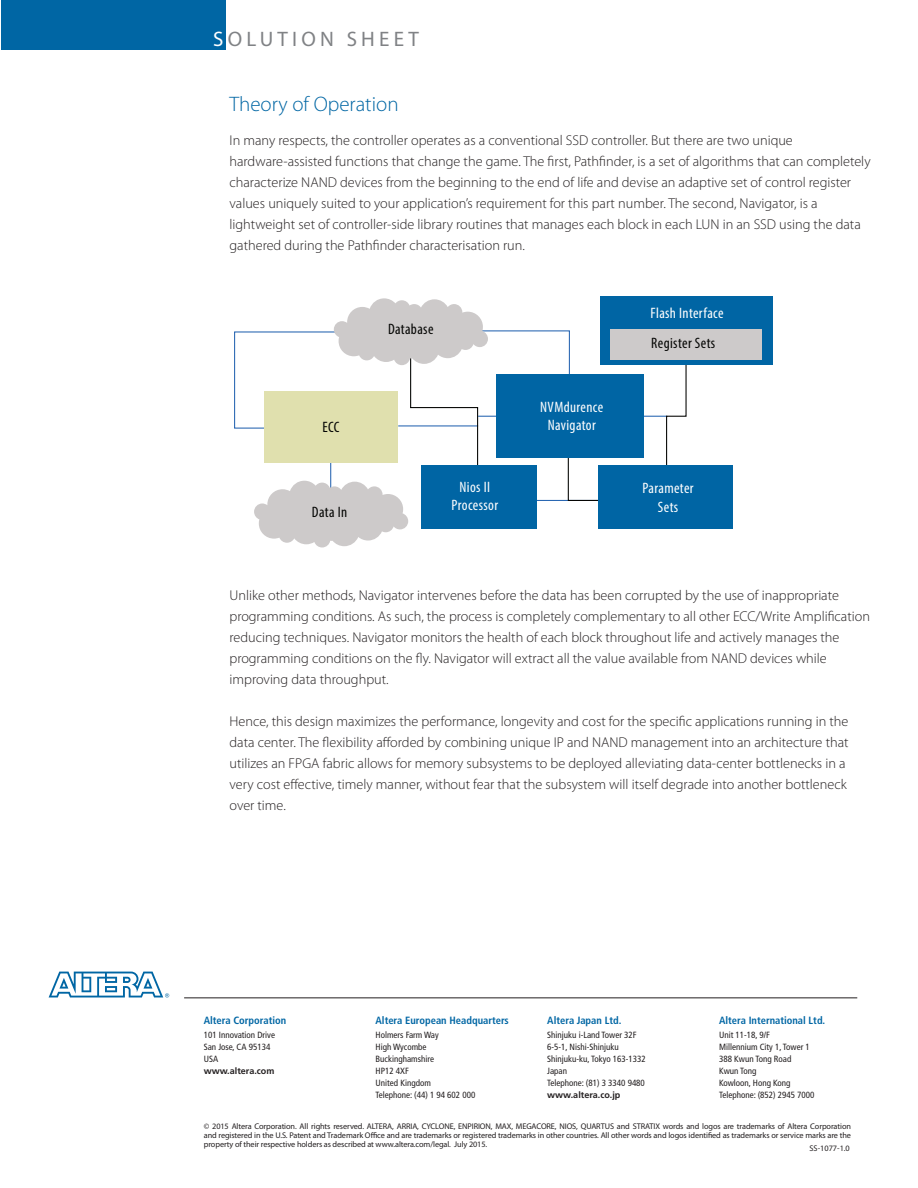
<style>
.page{position:relative;width:918px;height:1188px;background:#fff}
.page>*{position:absolute;margin:0;border:0;box-sizing:border-box;transform-origin:0 0}
.t1{font:300 21px "Myriad Pro";color:#0066a4}
.t2{font:21px "Myriad Pro";letter-spacing:.2em;color:#808285}
.t3{font:condensed 15.15px/18.1px "Myriad Pro";letter-spacing:.025em;color:#fff;text-align:center}
.t4{font:condensed 15.15px "Myriad Pro";letter-spacing:.025em;color:#040503}
.t5{font:300 14.25px/21px "Myriad Pro";color:#231f20}
.t6{font:700 condensed 10.5px "Frutiger LT Std";color:#0066a4}
.t7{font:condensed 9px/12px "Frutiger";color:#231f20}
.t8{font:700 9px "Frutiger";color:#231f20}
.t9{font:8.25px/9px "Myriad Pro";letter-spacing:-.01em;color:#231f20;text-align:justify}
.s1{color:#fff}
</style>
<div class="page">
<div style="left:1px;top:0;width:224px;height:50px;background:#0066a4"></div>
<hr style="left:184px;top:998px;width:673px;height:1px;background:#231f20">
<svg style="left:49px;top:972px;width:120px;height:26px"></svg>
<hr style="left:478px;top:416px;width:189px;height:1px;background:#2a67b2">
<svg style="left:666px;top:364px;width:21px;height:101px"></svg>
<div style="left:496px;top:374px;width:148px;height:83px;background:#0065a4"></div>
<div style="left:601px;top:296px;width:172px;height:68px;background:#0065a4"></div>
<div style="left:599px;top:465px;width:134px;height:63px;background:#0065a4"></div>
<div style="left:610px;top:329px;width:152px;height:30px;background:#cdcaca"></div>
<svg style="left:234px;top:298px;width:367px;height:249px"></svg>
<h1 class="t2" style="left:213px;top:26px;width:207px"><span class="s1">S</span>OLUTION SHEET</h1>
<h1 class="t1" style="left:230px;top:92px;width:171px">Theory of Operation</h1>
<p class="t5" style="left:230px;top:130px;width:643px">In many respects, the controller operates as a conventional SSD controller. But there are two unique hardware-assisted functions that change the game. The first, Pathfinder, is a set of algorithms that can completely characterize NAND devices from the beginning to the end of life and devise an adaptive set of control register values uniquely suited to your application’s requirement for this part number. The second, Navigator, is a lightweight set of controller-side library routines that manages each block in each LUN in an SSD using the data gathered during the Pathfinder characterisation run.</p>
<p class="t4" style="left:322px;top:418px;width:19px">ECC</p>
<p class="t4" style="left:312px;top:503px;width:37px">Data In</p>
<p class="t4" style="left:388px;top:320px;width:47px">Database</p>
<p class="t3" style="left:452px;top:478px;width:48px">Nios II<br>Processor</p>
<p class="t3" style="left:540px;top:398px;width:65px">NVMdurence<br>Navigator</p>
<p class="t3" style="left:651px;top:303px;width:74px">Flash Interface</p>
<p class="t4" style="left:651px;top:333px;width:66px">Register Sets</p>
<p class="t3" style="left:643px;top:479px;width:53px">Parameter<br>Sets</p>
<p class="t5" style="left:230px;top:585px;width:642px">Unlike other methods, Navigator intervenes before the data has been corrupted by the use of inappropriate programming conditions. As such, the process is completely complementary to all other ECC/Write Amplification reducing techniques. Navigator monitors the health of each block throughout life and actively manages the programming conditions on the fly. Navigator will extract all the value available from NAND devices while improving data throughput.</p>
<p class="t5" style="left:230px;top:711px;width:621px">Hence, this design maximizes the performance, longevity and cost for the specific applications running in the data center. The flexibility afforded by combining unique IP and NAND management into an architecture that utilizes an FPGA fabric allows for memory subsystems to be deployed alleviating data-center bottlenecks in a very cost effective, timely manner, without fear that the subsystem will itself degrade into another bottleneck over time.</p>
<p class="t6" style="left:204px;top:1014px;width:84px">Altera Corporation</p>
<p class="t7" style="left:204px;top:1029px;width:73px">101 Innovation Drive<br>San Jose, CA 95134<br>USA</p>
<p class="t8" style="left:204px;top:1066px;width:72px">www.altera.com</p>
<p class="t6" style="left:719px;top:1014px;width:108px">Altera International Ltd.</p>
<p class="t7" style="left:719px;top:1029px;width:97px">Unit 11-18, 9/F<br>Millennium City 1, Tower 1<br>388 Kwun Tong Road<br>Kwun Tong<br>Kowloon, Hong Kong<br>Telephone: (852) 2945 7000</p>
<p class="t9" style="left:204px;top:1122px;width:649px">© 2015 Altera Corporation. All rights reserved. ALTERA, ARRIA, CYCLONE, ENPIRION, MAX, MEGACORE, NIOS, QUARTUS and STRATIX words and logos are trademarks of Altera Corporation and registered in the U.S. Patent and Trademark Office and are trademarks or registered trademarks in other countries. All other words and logos identified as trademarks or service marks are the property of their respective holders as described at www.altera.com/legal. July 2015.</p>
<p class="t6" style="left:376px;top:1014px;width:135px">Altera European Headquarters</p>
<p class="t7" style="left:376px;top:1029px;width:101px">Holmers Farm Way<br>High Wycombe<br>Buckinghamshire<br>HP12 4XF<br>United Kingdom<br>Telephone: (44) 1 94 602 000</p>
<p class="t6" style="left:547px;top:1014px;width:76px">Altera Japan Ltd.</p>
<p class="t7" style="left:547px;top:1029px;width:100px">Shinjuku i-Land Tower 32F<br>6-5-1, Nishi-Shinjuku<br>Shinjuku-ku, Tokyo 163-1332<br>Japan<br>Telephone: (81) 3 3340 9480</p>
<p class="t8" style="left:547px;top:1090px;width:75px">www.altera.co.jp</p>
<p class="t9" style="left:810px;top:1144px;width:42px">SS-1077-1.0</p>
</div>
